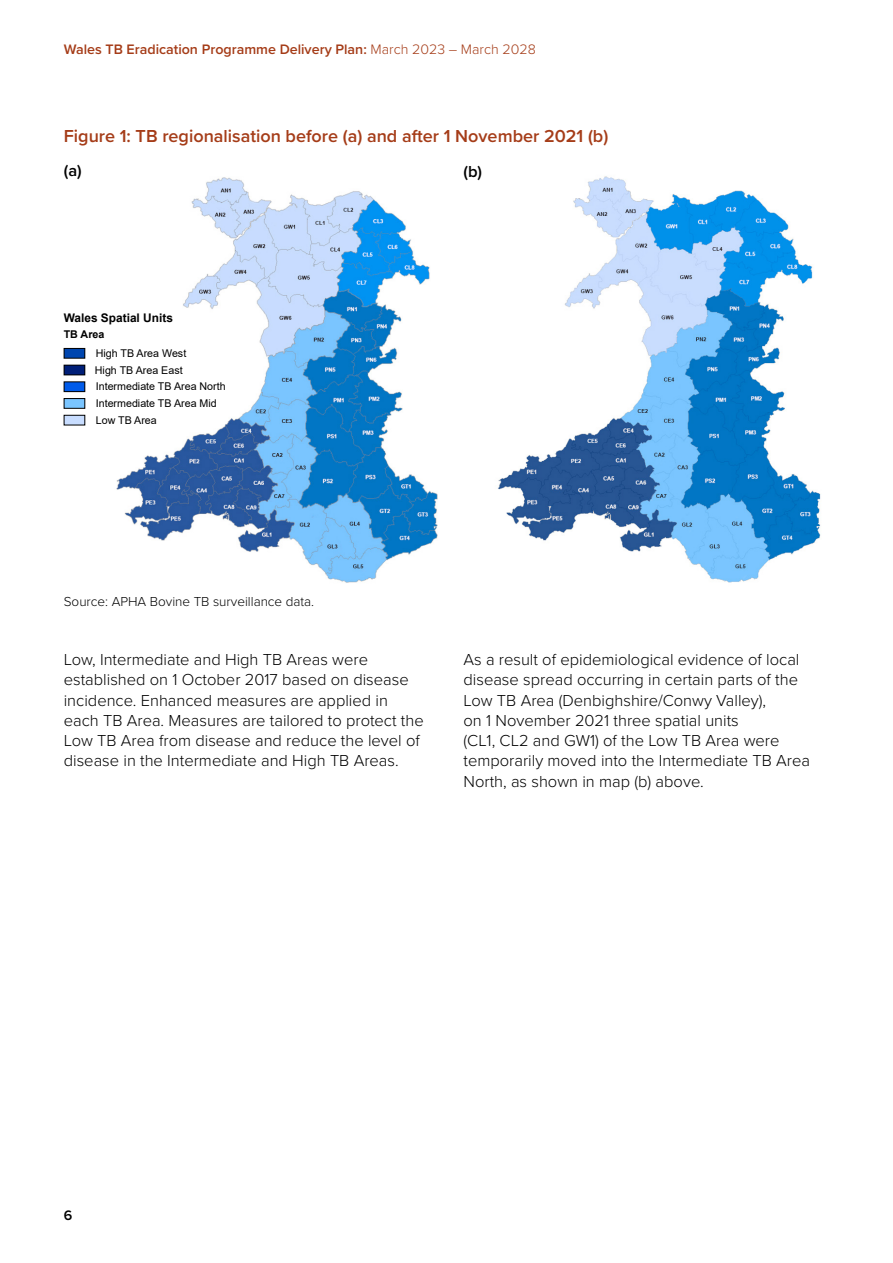
<style>
.page{position:relative;width:893px;height:1263px;background:#fff}
.page>*{position:absolute;margin:0;border:0;box-sizing:border-box;transform-origin:0 0}
.Figure_headings{font:600 18px "Proxima Nova";color:#a53c18}
.Body_Text{font:300 16.5px/20.2px "Proxima Nova";color:#000}
.t1{font:600 16.5px "Proxima Nova";color:#000}
.t2{font:600 14.25px "Proxima Nova";color:#a53c18}
.t3{font:600 14.25px "Proxima Nova";color:#000}
.Map_Source_Text{font:300 13.5px "Proxima Nova";color:#000}
.t4{font:700 11.85px "Arial";color:#000}
.t5{font:10.65px/16.8px "Arial";color:#000}
.s1{font-weight:300}
.s2{font-weight:700}
</style>
<div class="page">
<img style="left:116px;top:177px;width:322px;height:406px">
<img style="left:498px;top:176px;width:323px;height:407px">
<div style="left:64px;top:348px;width:21px;height:10px;background:#0046af"></div>
<div style="left:64px;top:348px;width:21px;height:10px;border:1px solid #000"></div>
<div style="left:64px;top:365px;width:21px;height:10px;background:#001f78"></div>
<div style="left:64px;top:365px;width:21px;height:10px;border:1px solid #000"></div>
<div style="left:64px;top:382px;width:21px;height:10px;background:#005bea"></div>
<div style="left:64px;top:382px;width:21px;height:10px;border:1px solid #000"></div>
<div style="left:64px;top:399px;width:21px;height:9px;background:#7ac5ff"></div>
<div style="left:64px;top:398px;width:21px;height:11px;border:1px solid #000"></div>
<div style="left:64px;top:415px;width:21px;height:10px;background:#c8ddff"></div>
<div style="left:64px;top:415px;width:21px;height:10px;border:1px solid #000"></div>
<p class="t2" style="left:64px;top:38px;width:474px">Wales TB Eradication Programme Delivery Plan: <span class="s1">March 2023 – March 2028</span></p>
<p class="Figure_headings" style="left:64px;top:122px;width:546px">Figure 1: TB regionalisation before (a) and after 1 November 2021 (b)</p>
<p class="t1" style="left:64px;top:158px;width:19px">(a)</p>
<p class="t1" style="left:463px;top:160px;width:20px">(b)</p>
<p class="t4" style="left:64px;top:310px;width:111px">Wales Spatial Units</p>
<p class="t5" style="left:96px;top:326px;width:92px;line-height:18.1px;text-indent:-32px"><span class="s2">TB Area<br></span>High TB Area West</p>
<p class="t5" style="left:95px;top:361px;width:132px">High TB Area East<br>Intermediate TB Area North<br>Intermediate TB Area Mid<br>Low TB Area</p>
<p class="Map_Source_Text" style="left:64px;top:591px;width:252px">Source: APHA Bovine TB surveillance data.</p>
<p class="Body_Text" style="left:64px;top:649px;width:361px">Low, Intermediate and High TB Areas were established on 1 October 2017 based on disease incidence. Enhanced measures are applied in each TB Area. Measures are tailored to protect the Low TB Area from disease and reduce the level of disease in the Intermediate and High TB Areas.</p>
<p class="Body_Text" style="left:463px;top:649px;width:348px">As a result of epidemiological evidence of local disease spread occurring in certain parts of the Low TB Area (Denbighshire/Conwy Valley),<br>on 1 November 2021 three spatial units<br>(CL1, CL2 and GW1) of the Low TB Area were temporarily moved into the Intermediate TB Area North, as shown in map (b) above.</p>
<p class="t3" style="left:64px;top:1205px;width:10px">6</p>
</div>
